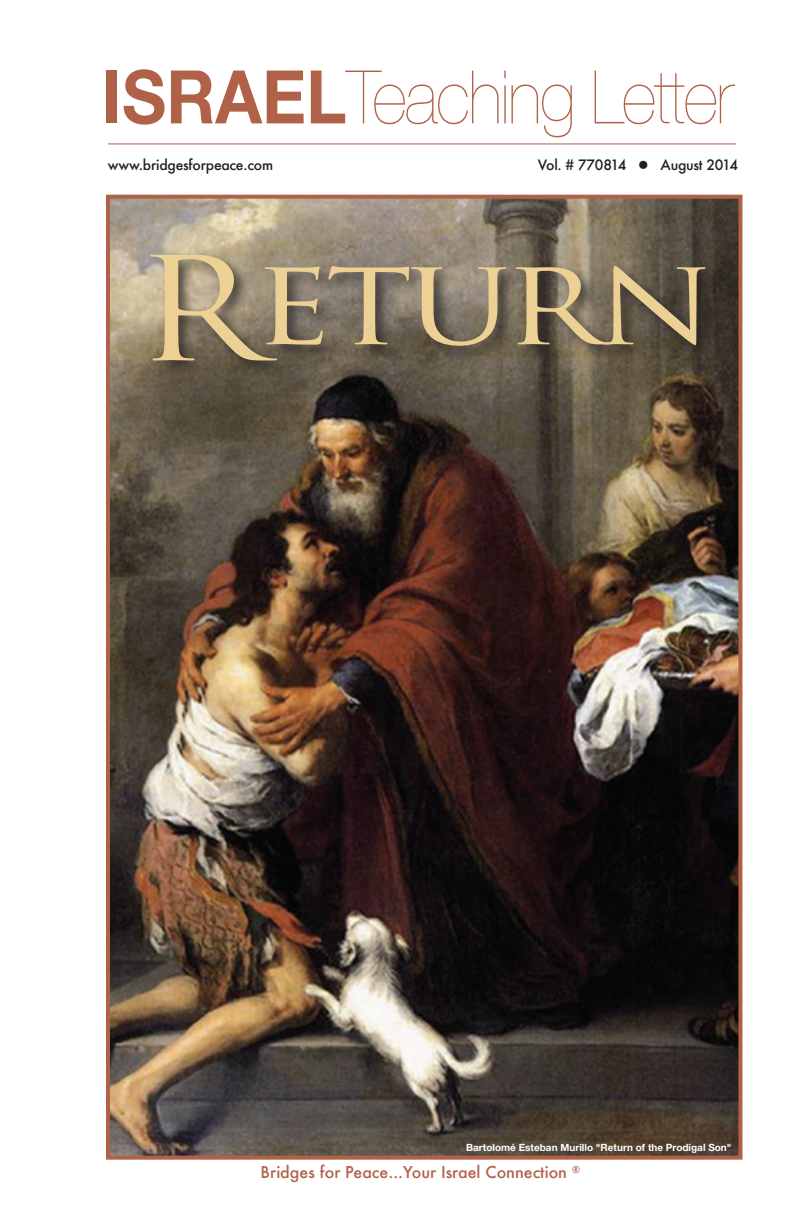
<style>
.page{position:relative;width:792px;height:1224px;background:#fff}
.page>*{position:absolute;margin:0;border:0;box-sizing:border-box;transform-origin:0 0}
.t1{font:120px "Trajan Pro";letter-spacing:-.05em;color:#edd093;scale:1.2 1}
.t2{font:200 74px "Helvetica Neue LT Std";letter-spacing:-.025em;color:#b06248;scale:.92 1}
.t3{font:500 16px "Futura";color:#b06248}
.t4{font:500 14px "Futura";letter-spacing:-.02em;color:#231f20}
.t5{font:700 10px "Helvetica Neue LT Std";color:#fff}
.s1{font-weight:700}
.s2{font-size:140px}
</style>
<div class="page">
<hr style="left:108px;top:143px;width:628px;height:1px;background:#b06248">
<img style="left:111px;top:200px;width:626px;height:955px">
<div style="left:106px;top:195px;width:636px;height:965px;border:4px solid #b06248"></div>
<div style="left:148px;top:250px;width:575px;height:128px;background:#231f20;opacity:.75"></div>
<h2 class="t2" style="left:102px;top:55px;width:688px"><span class="s1">Israel</span>Teaching Letter</h2>
<h3 class="t4" style="left:108px;top:155px;width:167px">www.bridgesforpeace.com</h3>
<h3 class="t4" style="left:538px;top:155px;width:202px">Vol. # 770814 ● August 2014</h3>
<h1 class="t1" style="left:135px;top:224px;width:484px"><span class="s2">R</span>eturn</h1>
<p class="t5" style="left:466px;top:1141px;width:267px">Bartolomé Esteban Murillo "Return of the Prodigal Son"</p>
<h3 class="t3" style="left:261px;top:1161px;width:321px">Bridges for Peace...Your Israel Connection <sup>®</sup></h3>
</div>
